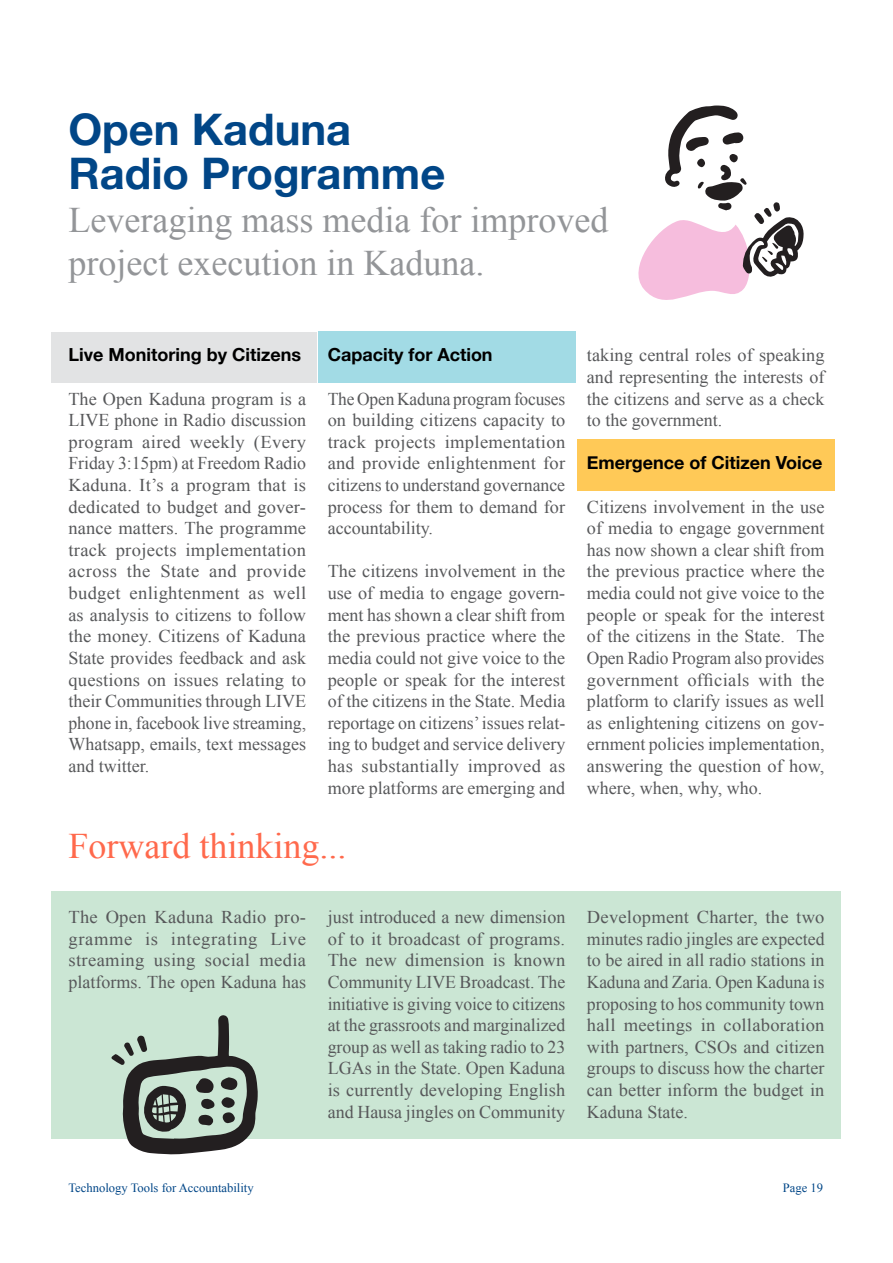
<style>
.page{position:relative;width:893px;height:1263px;background:#fff}
.page>*{position:absolute;margin:0;border:0;box-sizing:border-box;transform-origin:0 0}
.Main_Title{font:700 43.5px/43.2px "Helvetica Neue";color:#014687}
.Sub-Title{font:36px/43.2px "Times New Roman";color:#939598}
.Heading_2{font:36px "Times New Roman";color:#ff694c}
.t1{font:18px/21.6px "Times New Roman";color:#57585a;text-align:justify}
.Heading_1{font:700 18px "Helvetica Neue";color:#000}
.t2{font:12.6px "Times New Roman";color:#014687}
</style>
<div class="page">
<div style="left:319px;top:331px;width:257px;height:52px;background:#a2dbe5"></div>
<div style="left:577px;top:439px;width:257px;height:52px;background:#ffc957"></div>
<div style="left:51px;top:332px;width:266px;height:51px;background:#e2e3e4"></div>
<div style="left:52px;top:891px;width:789px;height:248px;background:#cbe6d4"></div>
<svg style="left:638px;top:106px;width:166px;height:194px"></svg>
<svg style="left:111px;top:1015px;width:147px;height:140px"></svg>
<p class="Main_Title" style="left:68px;top:109px;width:378px">Open Kaduna<br>Radio Programme</p>
<p class="Sub-Title" style="left:68px;top:198px;width:541px">Leveraging mass media for improved project execution in Kaduna.</p>
<p class="Heading_1" style="left:68px;top:341px;width:234px">Live Monitoring by Citizens</p>
<p class="t1" style="left:68px;top:388px;width:239px">The Open Kaduna program is a LIVE phone in Radio discussion program aired weekly (Every Friday 3:15pm) at Freedom Radio Kaduna. It’s a program that is dedicated to budget and gover&shy;nance matters. The programme track projects implementation across the State and provide budget enlightenment as well as analysis to citizens to follow the money. Citizens of Kaduna State provides feedback and ask questions on issues relating to their Communities through LIVE phone in, facebook live streaming, Whatsapp, emails, text messages and twitter.</p>
<p class="Heading_1" style="left:328px;top:341px;width:166px">Capacity for Action</p>
<p class="t1" style="left:328px;top:388px;width:239px">The Open Kaduna program focuses on building citizens capacity to track projects implementation and provide enlightenment for citizens to understand governance process for them to demand for accountability.</p>
<p class="t1" style="left:328px;top:560px;width:239px">The citizens involvement in the use of media to engage govern&shy;ment has shown a clear shift from the previous practice where the media could not give voice to the people or speak for the interest of the citizens in the State. Media reportage on citizens’ issues relat&shy;ing to budget and service delivery has substantially improved as more platforms are emerging and</p>
<p class="Heading_2" style="left:68px;top:822px;width:279px">Forward thinking...</p>
<p class="t1" style="left:587px;top:344px;width:239px">taking central roles of speaking and representing the interests of the citizens and serve as a check to the government.</p>
<p class="Heading_1" style="left:587px;top:449px;width:237px">Emergence of Citizen Voice</p>
<p class="t1" style="left:587px;top:496px;width:239px">Citizens involvement in the use of media to engage government has now shown a clear shift from the previous practice where the media could not give voice to the people or speak for the interest of the citizens in the State. The Open Radio Program also provides government officials with the platform to clarify issues as well as enlightening citizens on gov&shy;ernment policies implementation, answering the question of how, where, when, why, who.</p>
<p class="t1" style="left:68px;top:906px;width:239px">The Open Kaduna Radio pro&shy;gramme is integrating Live streaming using social media platforms. The open Kaduna has</p>
<p class="t1" style="left:328px;top:906px;width:239px">just introduced a new dimension of to it broadcast of programs.<br>The new dimension is known Community LIVE Broadcast. The initiative is giving voice to citizens at the grassroots and marginalized group as well as taking radio to 23<br>LGAs in the State. Open Kaduna is currently developing English and Hausa jingles on Community</p>
<p class="t1" style="left:587px;top:906px;width:239px">Development Charter, the two minutes radio jingles are expected to be aired in all radio stations in Kaduna and Zaria. Open Kaduna is proposing to hos community town hall meetings in collaboration with partners, CSOs and citizen groups to discuss how the charter can better inform the budget in Kaduna State.</p>
<p class="t2" style="left:68px;top:1179px;width:187px">Technology Tools for Accountability</p>
<p class="t2" style="left:783px;top:1179px;width:42px">Page 19</p>
</div>
